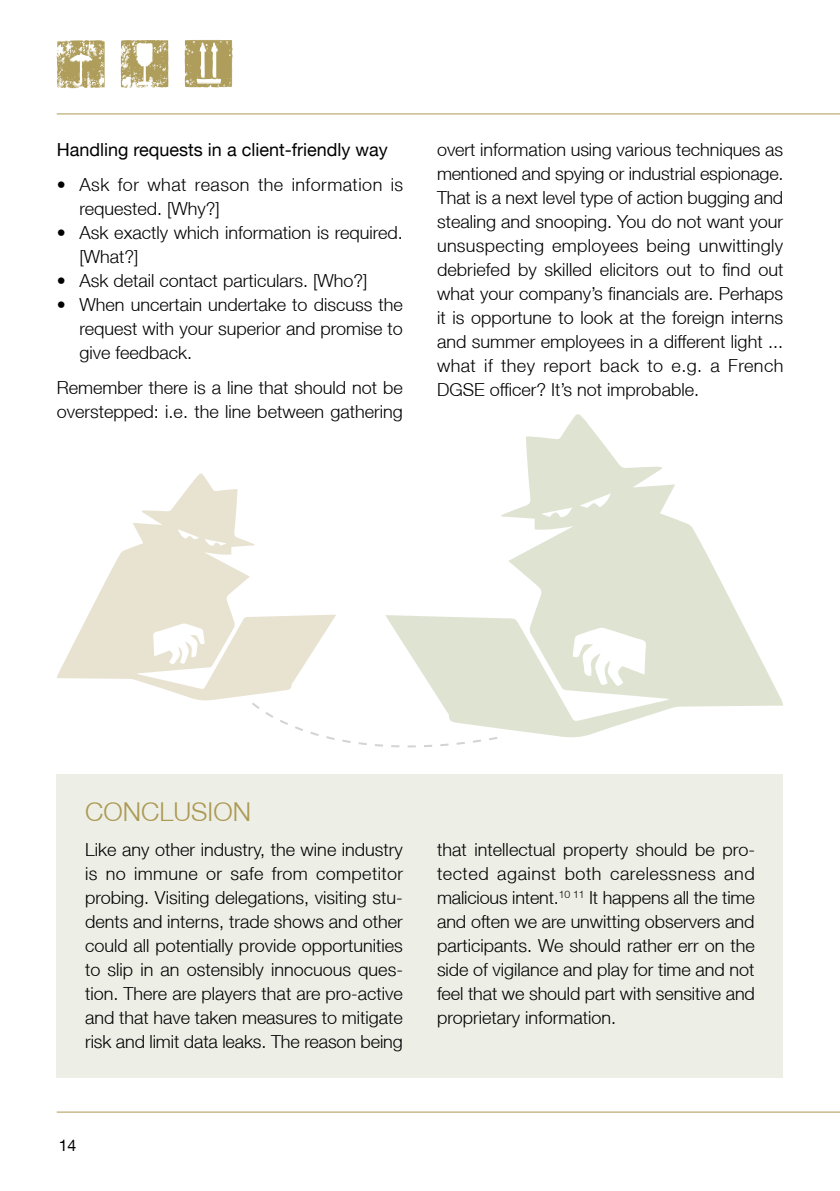
<style>
.page{position:relative;width:840px;height:1191px;background:#fff}
.page>*{position:absolute;margin:0;border:0;box-sizing:border-box;transform-origin:0 0}
.t1{font:300 26px "Helvetica Neue LT";color:#ac9953}
.t2{font:300 18px/24px "Helvetica Neue LT";color:#000;text-align:justify}
.t3{font:300 18px/24px "Helvetica Neue LT";letter-spacing:.025em;color:#000}
.t4{font:18px "Helvetica Neue LT";color:#000}
.t5{font:16px "Helvetica Neue LT";color:#000}
</style>
<div class="page">
<hr style="left:57px;top:1111px;width:782px;height:1px;background:#ac9953">
<hr style="left:57px;top:113px;width:782px;height:1px;background:#ac9953">
<img style="left:184px;top:40px;width:49px;height:47px">
<div style="left:57px;top:774px;width:725px;height:303px;background:#edefe6"></div>
<svg style="left:57px;top:473px;width:279px;height:228px"></svg>
<svg style="left:385px;top:414px;width:397px;height:324px"></svg>
<svg style="left:252px;top:701px;width:247px;height:47px"></svg>
<p class="t4" style="left:57px;top:138px;width:332px">Handling requests in a client-friendly way</p>
<p class="t3" style="left:79px;top:172px;width:325px;text-indent:-23px">• Ask for what reason the information is requested. [Why?]</p>
<p class="t2" style="left:79px;top:220px;width:325px;text-indent:-23px">• Ask exactly which information is required. [What?]</p>
<p class="t2" style="left:57px;top:268px;width:312px">• Ask detail contact particulars. [Who?]</p>
<p class="t2" style="left:79px;top:292px;width:325px;text-indent:-23px">• When uncertain undertake to discuss the request with your superior and promise to give feedback.</p>
<p class="t2" style="left:57px;top:375px;width:347px">Remember there is a line that should not be overstepped: i.e. the line between gathering</p>
<p class="t2" style="left:437px;top:137px;width:348px">overt information using various techniques as mentioned and spying or industrial espionage.<br>That is a next level type of action bugging and stealing and snooping. You do not want your unsuspecting employees being unwittingly debriefed by skilled elicitors out to find out what your company’s financials are. Perhaps it is opportune to look at the foreign interns and summer employees in a different light ... what if they report back to e.g. a French DGSE officer? It’s not improbable.</p>
<h1 class="t1" style="left:85px;top:796px;width:167px">CONCLUSION</h1>
<p class="t2" style="left:85px;top:837px;width:319px">Like any other industry, the wine industry is no immune or safe from competitor probing. Visiting delegations, visiting stu&shy;dents and interns, trade shows and other could all potentially provide opportunities to slip in an ostensibly innocuous ques&shy;tion. There are players that are pro-active and that have taken measures to mitigate risk and limit data leaks. The reason being</p>
<p class="t2" style="left:437px;top:837px;width:319px">that intellectual property should be pro&shy;tected against both carelessness and malicious intent.<sup>10</sup> <sup>11</sup> It happens all the time and often we are unwitting observers and participants. We should rather err on the side of vigilance and play for time and not feel that we should part with sensitive and proprietary information.</p>
<p class="t5" style="left:59px;top:1136px;width:19px">14</p>
</div>
